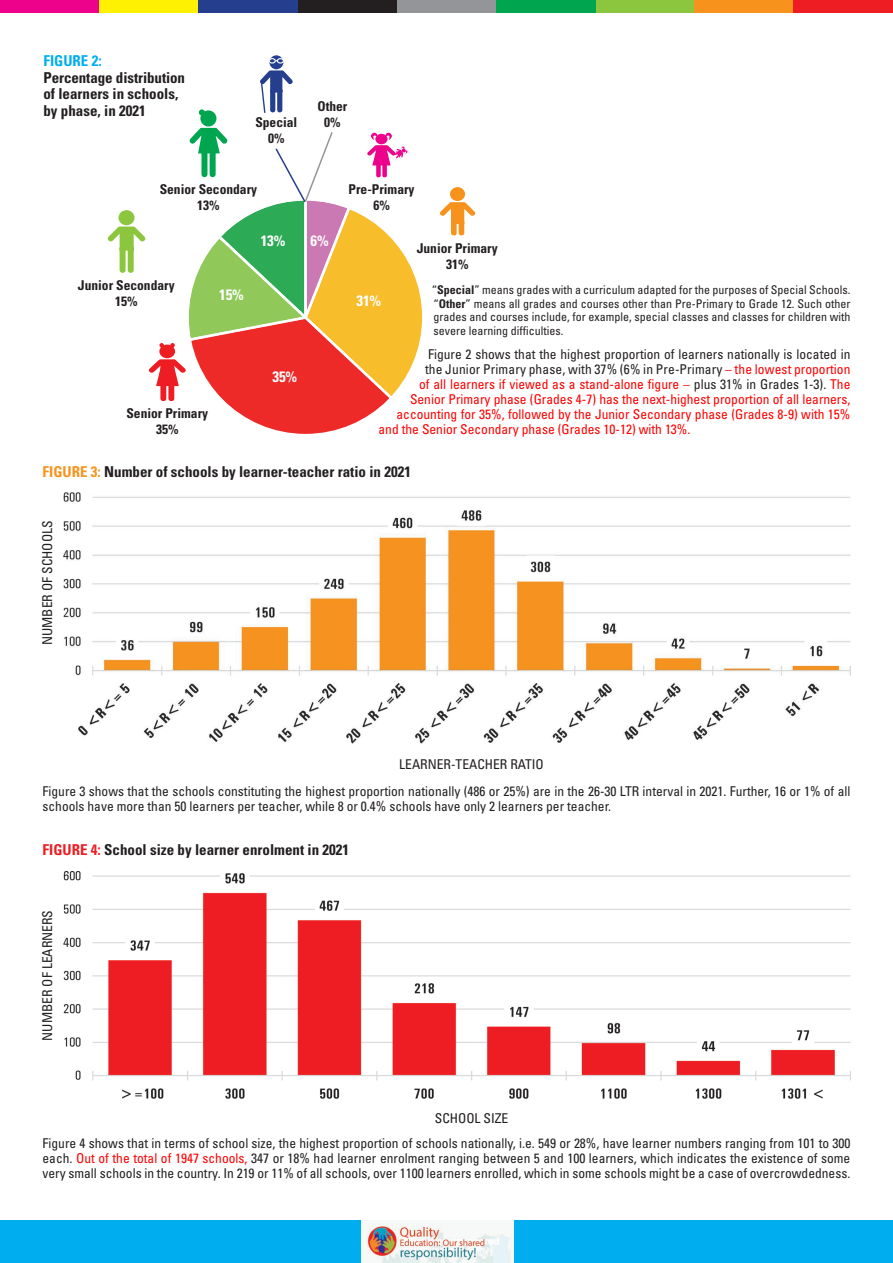
<style>
.page{position:relative;width:893px;height:1263px;background:#fff}
.page>*{position:absolute;margin:0;border:0;box-sizing:border-box;transform-origin:0 0}
.Table_and_Figure_Hea{font:700 condensed 15px "Univers LT Std";color:#231f20}
.Table_and_Figure_Hea-2{font:700 condensed 15px "Univers LT Std";letter-spacing:-.01em;color:#fff}
.Table_and_Figure_Hea-3{font:700 condensed 15px "Univers LT Std";color:#00aeef}
.Table_and_Figure_Exp{font:condensed 13.5px/14.9px "Univers LT Std";color:#231f20;text-align:justify}
.Table_and_Figure_Exp-2{font:condensed 13.5px "Univers LT Std";color:#f00}
.Table_Text{font:700 condensed 13.5px "Univers LT Std";color:#231f20}
.Table_Text-2{font:condensed 13.5px "Univers LT Std";color:#231f20}
.Table_and_Figure_Exp-3{font:condensed 12px/13.2px "Univers LT Std";color:#231f20;text-align:justify}
.s1{font-weight:700}
.s2{color:#f00}
.s3{color:#231f20}
.s4{color:#f7931d}
.s5{color:#ee1d23}
</style>
<div class="page">
<div style="left:0;top:0;width:100px;height:13px;background:#ed028c"></div>
<div style="left:298px;top:0;width:99px;height:13px;background:#231f20"></div>
<div style="left:595px;top:0;width:100px;height:13px;background:#8bc63e"></div>
<div style="left:99px;top:0;width:100px;height:13px;background:#fff101"></div>
<div style="left:397px;top:0;width:99px;height:13px;background:#939598"></div>
<div style="left:694px;top:0;width:100px;height:13px;background:#f7931d"></div>
<div style="left:198px;top:0;width:100px;height:13px;background:#253f8e"></div>
<div style="left:496px;top:0;width:99px;height:13px;background:#00a54f"></div>
<div style="left:793px;top:0;width:100px;height:13px;background:#ee1d23"></div>
<div style="left:0;top:1220px;width:361px;height:43px;background:#00aeef"></div>
<img style="left:366px;top:1220px;width:149px;height:43px">
<div style="left:515px;top:1220px;width:378px;height:43px;background:#00aeef"></div>
<img style="left:189px;top:201px;width:233px;height:233px;border-radius:117px">
<svg style="left:189px;top:110px;width:39px;height:67px"></svg>
<div style="left:199px;top:109px;width:6px;height:7px;background:#00a54f;border-radius:50%"></div>
<svg style="left:439px;top:187px;width:37px;height:49px"></svg>
<svg style="left:107px;top:210px;width:39px;height:63px"></svg>
<svg style="left:367px;top:133px;width:41px;height:44px"></svg>
<svg style="left:275px;top:132px;width:58px;height:71px"></svg>
<svg style="left:148px;top:343px;width:38px;height:58px"></svg>
<div style="left:269px;top:55px;width:14px;height:14px;background:#253f8e;border-radius:50%"></div>
<div style="left:269px;top:58px;width:7px;height:6px;border:1px solid #fff;border-radius:50%"></div>
<div style="left:277px;top:58px;width:7px;height:6px;border:1px solid #fff;border-radius:50%"></div>
<svg style="left:260px;top:70px;width:33px;height:43px"></svg>
<img style="left:64px;top:492px;width:786px;height:251px">
<img style="left:64px;top:872px;width:786px;height:226px">
<p class="Table_and_Figure_Hea-3" style="left:43px;top:52px;width:60px">FIGURE 2:</p>
<p class="Table_and_Figure_Hea" style="left:43px;top:68px;width:143px">Percentage distribution</p>
<p class="Table_and_Figure_Hea" style="left:43px;top:85px;width:136px">of learners in schools,</p>
<p class="Table_and_Figure_Hea" style="left:43px;top:101px;width:104px">by phase, in 2021</p>
<p class="Table_Text" style="left:255px;top:114px;width:44px">Special</p>
<p class="Table_Text" style="left:268px;top:130px;width:18px">0%</p>
<p class="Table_Text" style="left:160px;top:181px;width:99px">Senior Secondary</p>
<p class="Table_Text" style="left:197px;top:197px;width:24px">13%</p>
<p class="Table_Text" style="left:317px;top:98px;width:31px">Other</p>
<p class="Table_Text" style="left:324px;top:114px;width:18px">0%</p>
<p class="Table_Text" style="left:349px;top:181px;width:67px">Pre-Primary</p>
<p class="Table_Text" style="left:373px;top:197px;width:18px">6%</p>
<p class="Table_Text" style="left:78px;top:276px;width:98px">Junior Secondary</p>
<p class="Table_Text" style="left:115px;top:293px;width:24px">15%</p>
<p class="Table_and_Figure_Hea-2" style="left:219px;top:286px;width:26px">15%</p>
<p class="Table_and_Figure_Hea-2" style="left:261px;top:232px;width:26px">13%</p>
<p class="Table_and_Figure_Hea-2" style="left:311px;top:232px;width:20px">6%</p>
<p class="Table_Text" style="left:126px;top:405px;width:83px">Senior Primary</p>
<p class="Table_Text" style="left:156px;top:421px;width:24px">35%</p>
<p class="Table_and_Figure_Hea-2" style="left:273px;top:368px;width:26px">35%</p>
<p class="Table_Text" style="left:417px;top:240px;width:82px">Junior Primary</p>
<p class="Table_Text" style="left:446px;top:256px;width:24px">31%</p>
<p class="Table_and_Figure_Exp-3" style="left:432px;top:283px;width:420px">“<span class="s1">Special</span>” means grades with a curriculum adapted for the purposes of Special Schools.</p>
<p class="Table_and_Figure_Exp-3" style="left:433px;top:297px;width:419px">“<span class="s1">Other</span>” means all grades and courses other than Pre-Primary to Grade 12. Such other grades and courses include, for example, special classes and classes for children with severe learning difficulties.</p>
<p class="Table_and_Figure_Exp" style="left:428px;top:347px;width:424px">Figure 2 shows that the highest proportion of learners nationally is located in</p>
<p class="Table_and_Figure_Exp" style="left:425px;top:362px;width:427px">the Junior Primary phase, with 37% (6% in Pre-Primary <span class="s2">– the lowest proportion</span></p>
<p class="Table_and_Figure_Exp-2" style="left:419px;top:376px;width:433px">of all learners if viewed as a stand-alone figure – <span class="s3">plus 31% in Grades 1-3).</span> The</p>
<p class="Table_and_Figure_Exp-2" style="left:410px;top:391px;width:442px">Senior Primary phase (Grades 4-7) has the next-highest proportion of all learners,</p>
<p class="Table_and_Figure_Exp-2" style="left:397px;top:405px;width:455px">accounting for 35%, followed by the Junior Secondary phase (Grades 8-9) with 15%</p>
<p class="Table_and_Figure_Exp-2" style="left:379px;top:420px;width:313px">and the Senior Secondary phase (Grades 10-12) with 13%.</p>
<p class="Table_and_Figure_Hea-2" style="left:357px;top:292px;width:26px">31%</p>
<p class="Table_and_Figure_Hea" style="left:43px;top:462px;width:370px"><span class="s4">FIGURE 3:</span> Number of schools by learner-teacher ratio in 2021</p>
<p class="Table_Text-2" style="left:39px;top:645px;width:126px;rotate:-90deg">NUMBER OF SCHOOLS</p>
<p class="Table_Text-2" style="left:399px;top:755px;width:146px">LEARNER-TEACHER RATIO</p>
<p class="Table_and_Figure_Exp" style="left:43px;top:783px;width:809px">Figure 3 shows that the schools constituting the highest proportion nationally (486 or 25%) are in the 26-30 LTR interval in 2021. Further, 16 or 1% of all schools have more than 50 learners per teacher, while 8 or 0.4% schools have only 2 learners per teacher.</p>
<p class="Table_and_Figure_Hea" style="left:43px;top:840px;width:308px"><span class="s5">FIGURE 4:</span> School size by learner enrolment in 2021</p>
<p class="Table_Text-2" style="left:39px;top:1041px;width:132px;rotate:-90deg">NUMBER OF LEARNERS</p>
<p class="Table_Text-2" style="left:435px;top:1109px;width:75px">SCHOOL SIZE</p>
<p class="Table_and_Figure_Exp" style="left:43px;top:1136px;width:809px">Figure 4 shows that in terms of school size, the highest proportion of schools nationally, i.e. 549 or 28%, have learner numbers ranging from 101 to 300 each. <span class="s2">Out of the total of 1947 schools,</span> 347 or 18% had learner enrolment ranging between 5 and 100 learners, which indicates the existence of some very small schools in the country. In 219 or 11% of all schools, over 1100 learners enrolled, which in some schools might be a case of overcrowdedness.</p>
</div>
